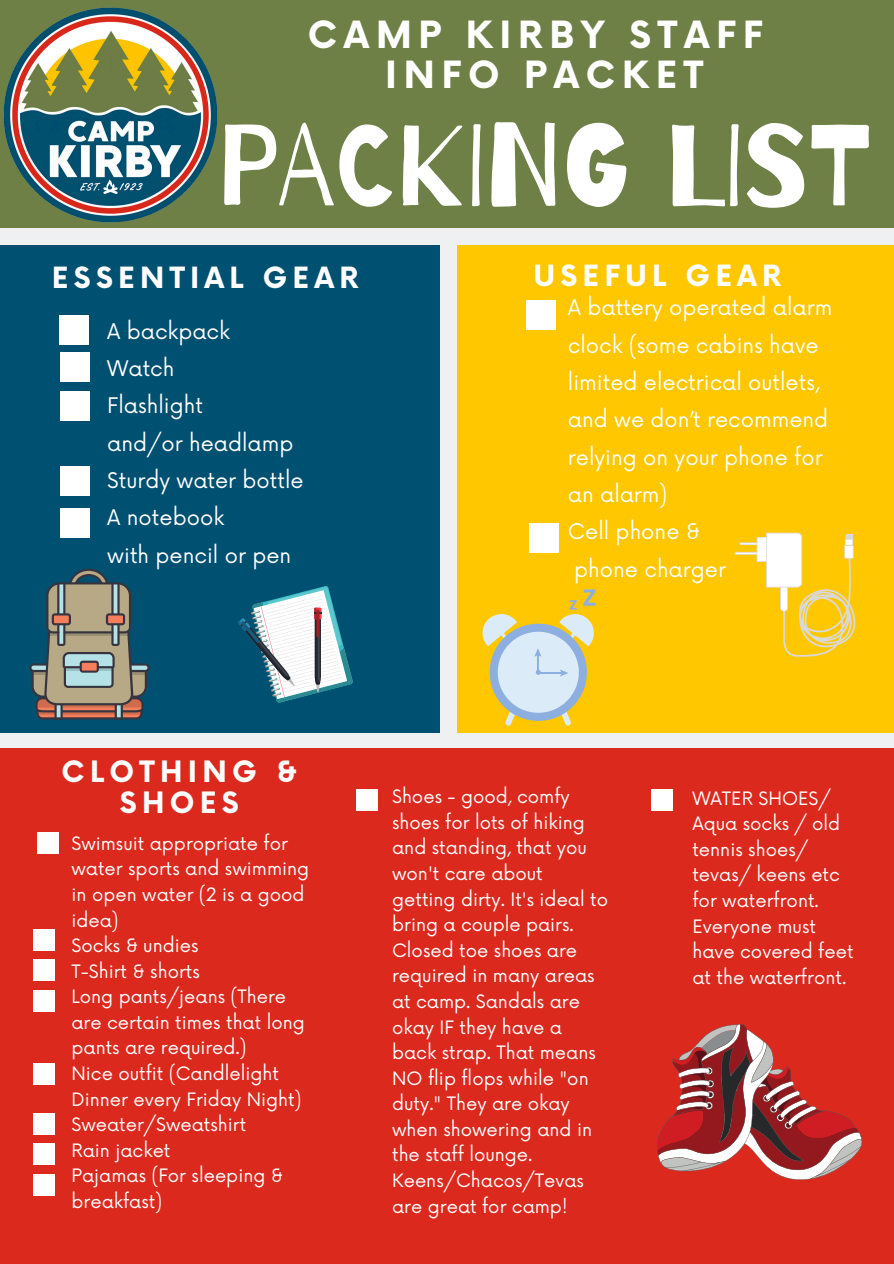
<style>
.page{position:relative;width:894px;height:1264px;background:#fff}
.page>*{position:absolute;margin:0;border:0;box-sizing:border-box;transform-origin:0 0}
.t1{font:114.9px "Barrio";color:#fff}
.t2{font:700 36.6px/39.9px "Now";letter-spacing:.185em;color:#fff;text-align:center}
.t3{font:700 28.65px/31.5px "Now";letter-spacing:.185em;color:#fff;text-align:center}
.t4{font:700 28.5px "Now";letter-spacing:.185em;color:#fff}
.t5{font:21px/37.3px "Now";color:#fff}
.t6{font:18px/25.5px "Now";color:#fff}
</style>
<div class="page">
<div style="left:0;top:0;width:893px;height:1263px;background:#6e8046"></div>
<div style="left:0;top:235px;width:449px;height:1028px;background:#005072"></div>
<div style="left:449px;top:235px;width:444px;height:1028px;background:#ffc700"></div>
<div style="left:0;top:228px;width:893px;height:16px;background:#eff0f2"></div>
<div style="left:0;top:739px;width:893px;height:524px;background:#dc291e"></div>
<div style="left:0;top:733px;width:893px;height:15px;background:#eff0f2"></div>
<div style="left:59px;top:315px;width:30px;height:30px;background:#fff"></div>
<div style="left:60px;top:352px;width:29px;height:29px;background:#fff"></div>
<div style="left:60px;top:466px;width:29px;height:29px;background:#fff"></div>
<div style="left:60px;top:508px;width:29px;height:29px;background:#fff"></div>
<div style="left:60px;top:391px;width:29px;height:30px;background:#fff"></div>
<div style="left:525px;top:300px;width:30px;height:30px;background:#fff"></div>
<div style="left:529px;top:523px;width:29px;height:29px;background:#fff"></div>
<svg style="left:238px;top:586px;width:115px;height:117px"></svg>
<hr style="left:316px;top:609px;width:3px;height:28px;background:#a51e23">
<hr style="left:734px;top:552px;width:27px;height:2px;background:#d9d9d9">
<svg style="left:739px;top:532px;width:116px;height:124px"></svg>
<div style="left:440px;top:235px;width:16px;height:504px;background:#eff0f2"></div>
<div style="left:37px;top:832px;width:22px;height:22px;background:#fff"></div>
<div style="left:33px;top:928px;width:22px;height:22px;background:#fff"></div>
<div style="left:33px;top:959px;width:22px;height:21px;background:#fff"></div>
<div style="left:33px;top:990px;width:22px;height:22px;background:#fff"></div>
<div style="left:33px;top:1063px;width:22px;height:21px;background:#fff"></div>
<div style="left:33px;top:1112px;width:22px;height:22px;background:#fff"></div>
<div style="left:33px;top:1174px;width:22px;height:21px;background:#fff"></div>
<div style="left:33px;top:1143px;width:22px;height:22px;background:#fff"></div>
<div style="left:356px;top:789px;width:21px;height:21px;background:#fff"></div>
<div style="left:651px;top:789px;width:21px;height:21px;background:#fff"></div>
<svg style="left:482px;top:614px;width:35px;height:32px"></svg>
<svg style="left:505px;top:712px;width:10px;height:14px"></svg>
<svg style="left:560px;top:709px;width:11px;height:17px"></svg>
<div style="left:489px;top:623px;width:97px;height:98px;background:#8dafe0;border-radius:50%"></div>
<div style="left:497px;top:631px;width:81px;height:81px;background:#dcebf8;border-radius:50%"></div>
<hr style="left:537px;top:672px;width:25px;height:2px;background:#8dafe0">
<svg style="left:560px;top:669px;width:8px;height:7px"></svg>
<svg style="left:534px;top:648px;width:7px;height:26px"></svg>
<svg style="left:559px;top:589px;width:37px;height:57px"></svg>
<svg style="left:29px;top:568px;width:121px;height:151px"></svg>
<svg style="left:657px;top:1024px;width:204px;height:156px"></svg>
<img style="left:3px;top:7px;width:215px;height:216px">
<p class="t2" style="left:308px;top:17px;width:456px">CAMP KIRBY STAFF<br>INFO PACKET</p>
<p class="t1" style="left:217px;top:104px;width:655px">PACKING LIST</p>
<p class="t4" style="left:52px;top:262px;width:308px">ESSENTIAL GEAR</p>
<h2 class="t5" style="left:107px;top:313px;width:198px">A backpack<br>Watch<br>Flashlight<br>and/or headlamp<br>Sturdy water bottle<br>A notebook</h2>
<h1 class="t5" style="left:107px;top:537px;width:185px">with pencil or pen</h1>
<p class="t4" style="left:533px;top:260px;width:249px">USEFUL GEAR</p>
<h3 class="t5" style="left:567px;top:290px;width:266px">A battery operated alarm clock (some cabins have limited electrical outlets, and we don’t recommend relying on your phone for an alarm)<br>Cell phone &amp;</h3>
<h4 class="t5" style="left:574px;top:551px;width:153px">phone charger</h4>
<h4 class="t3" style="left:62px;top:757px;width:237px">CLOTHING &amp;<br>SHOES</h4>
<p class="t6" style="left:71px;top:831px;width:239px">Swimsuit appropriate for water sports and swimming in open water (2 is a good idea)</p>
<h3 class="t6" style="left:71px;top:933px;width:129px">Socks &amp; undies</h3>
<p class="t6" style="left:71px;top:959px;width:130px">T-Shirt &amp; shorts</p>
<p class="t6" style="left:71px;top:984px;width:235px">Long pants/jeans (There are certain times that long pants are required.)</p>
<p class="t6" style="left:71px;top:1061px;width:231px">Nice outfit (Candlelight<br>Dinner every Friday Night)</p>
<p class="t6" style="left:71px;top:1112px;width:176px">Sweater/Sweatshirt</p>
<h3 class="t6" style="left:71px;top:1138px;width:100px">Rain jacket</h3>
<p class="t6" style="left:71px;top:1163px;width:213px">Pajamas (For sleeping &amp; breakfast)</p>
<p class="t6" style="left:392px;top:785px;width:217px">Shoes - good, comfy shoes for lots of hiking and standing, that you won't care about getting dirty. It's ideal to bring a couple pairs.<br>Closed toe shoes are required in many areas at camp. Sandals are okay IF they have a back strap. That means<br>NO flip flops while "on duty." They are okay when showering and in the staff lounge.<br>Keens/Chacos/Tevas are great for camp!</p>
<p class="t6" style="left:692px;top:786px;width:163px">WATER SHOES/<br>Aqua socks / old tennis shoes/ tevas/ keens etc for waterfront.<br>Everyone must have covered feet at the waterfront.</p>
</div>
